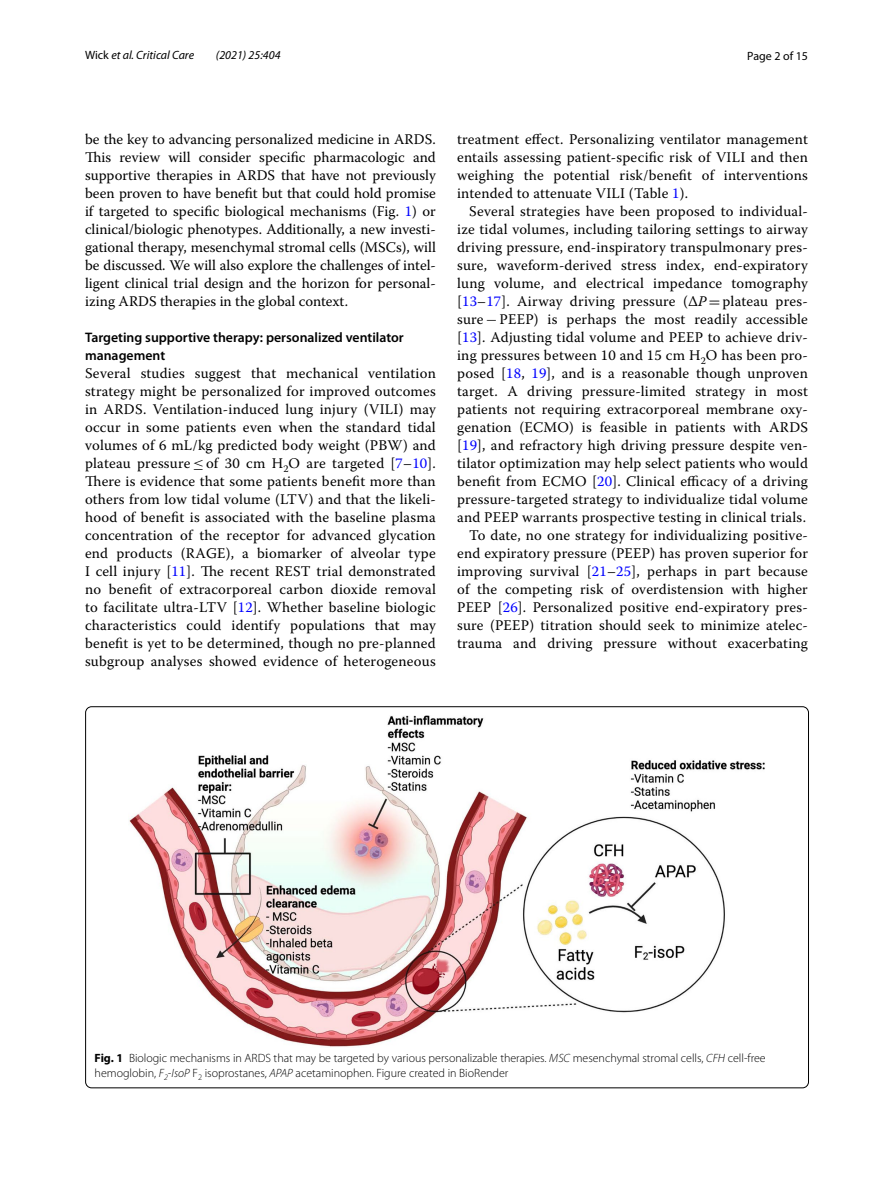
<style>
.page{position:relative;width:893px;height:1187px;background:#fff}
.page>*{position:absolute;margin:0;border:0;box-sizing:border-box;transform-origin:0 0}
.t1{font:14.7px/18px "Warnock Pro";letter-spacing:.015em;color:#000;text-align:justify}
.t2{font:600 13.8px/18px "Myriad Pro";color:#000}
.t3{font:300 12px/15px "Myriad Pro";color:#000}
.t4{font:italic 12px "Myriad Pro";color:#000}
.t5{font:12px "Myriad Pro";color:#000}
.s1{font-style:normal}
.s2{color:#00f}
.s3{font-family:"MTSY"}
.s4{font-style:italic}
.s5{font-weight:700}
</style>
<div class="page">
<img style="left:129px;top:715px;width:636px;height:332px">
<p class="t4" style="left:85px;top:48px;width:111px"><span class="s1">Wick</span> et al. Critical Care</p>
<p class="t4" style="left:216px;top:48px;width:66px">(2021) 25:404</p>
<p class="t5" style="left:747px;top:48px;width:62px">Page 2 of 15</p>
<p class="t1" style="left:85px;top:130px;width:352px">be the key to advancing personalized medicine in ARDS.<br>This review will consider specific pharmacologic and supportive therapies in ARDS that have not previously been proven to have benefit but that could hold promise if targeted to specific biological mechanisms (Fig. <span class="s2">1</span>) or clinical/biologic phenotypes. Additionally, a new investi&shy;gational therapy, mesenchymal stromal cells (MSCs), will be discussed. We will also explore the challenges of intel&shy;ligent clinical trial design and the horizon for personal&shy;izing ARDS therapies in the global context.</p>
<p class="t2" style="left:85px;top:328px;width:320px">Targeting supportive therapy: personalized ventilator management</p>
<p class="t1" style="left:85px;top:364px;width:352px">Several studies suggest that mechanical ventilation strategy might be personalized for improved outcomes in ARDS. Ventilation-induced lung injury (VILI) may occur in some patients even when the standard tidal volumes of 6 mL/kg predicted body weight (PBW) and plateau pressure <span class="s3">≤</span> of 30 cm H<sub>2</sub>O are targeted [<span class="s2">7</span>–<span class="s2">10</span>].<br>There is evidence that some patients benefit more than others from low tidal volume (LTV) and that the likeli&shy;hood of benefit is associated with the baseline plasma concentration of the receptor for advanced glycation end products (RAGE), a biomarker of alveolar type I cell injury [<span class="s2">11</span>]. The recent REST trial demonstrated no benefit of extracorporeal carbon dioxide removal to facilitate ultra-LTV [<span class="s2">12</span>]. Whether baseline biologic characteristics could identify populations that may benefit is yet to be determined, though no pre-planned subgroup analyses showed evidence of heterogeneous</p>
<p class="t1" style="left:457px;top:130px;width:352px">treatment effect. Personalizing ventilator management entails assessing patient-specific risk of VILI and then weighing the potential risk/benefit of interventions intended to attenuate VILI (Table <span class="s2">1</span>).</p>
<p class="t1" style="left:457px;top:202px;width:352px;text-align:right">Several strategies have been proposed to individual&shy;ize tidal volumes, including tailoring settings to airway driving pressure, end-inspiratory transpulmonary pres&shy;sure, waveform-derived stress index, end-expiratory lung volume, and electrical impedance tomography [<span class="s2">13</span>–<span class="s2">17</span>]. Airway driving pressure (∆<span class="s4">P</span><span class="s3">=</span>plateau pres&shy;sure<span class="s3">−</span>PEEP) is perhaps the most readily accessible [<span class="s2">13</span>]. Adjusting tidal volume and PEEP to achieve driv&shy;ing pressures between 10 and 15 cm H<sub>2</sub>O has been pro&shy;posed [<span class="s2">18</span>, <span class="s2">19</span>], and is a reasonable though unproven target. A driving pressure-limited strategy in most patients not requiring extracorporeal membrane oxy&shy;genation (ECMO) is feasible in patients with ARDS [<span class="s2">19</span>], and refractory high driving pressure despite ven&shy;tilator optimization may help select patients who would benefit from ECMO [<span class="s2">20</span>]. Clinical efficacy of a driving pressure-targeted strategy to individualize tidal volume and PEEP warrants prospective testing in clinical trials.<br>To date, no one strategy for individualizing positive&shy;end expiratory pressure (PEEP) has proven superior for improving survival [<span class="s2">21</span>–<span class="s2">25</span>], perhaps in part because of the competing risk of overdistension with higher PEEP [<span class="s2">26</span>]. Personalized positive end-expiratory pres&shy;sure (PEEP) titration should seek to minimize atelec&shy;trauma and driving pressure without exacerbating</p>
<p class="t3" style="left:95px;top:1051px;width:673px"><span class="s5">Fig. 1</span> Biologic mechanisms in ARDS that may be targeted by various personalizable therapies. <span class="s4">MSC</span> mesenchymal stromal cells, <span class="s4">CFH</span> cell-free hemoglobin, <span class="s4">F</span><sub>2</sub><span class="s4">-IsoP</span> F<sub>2</sub> isoprostanes, <span class="s4">APAP</span> acetaminophen. Figure created in BioRender</p>
</div>
